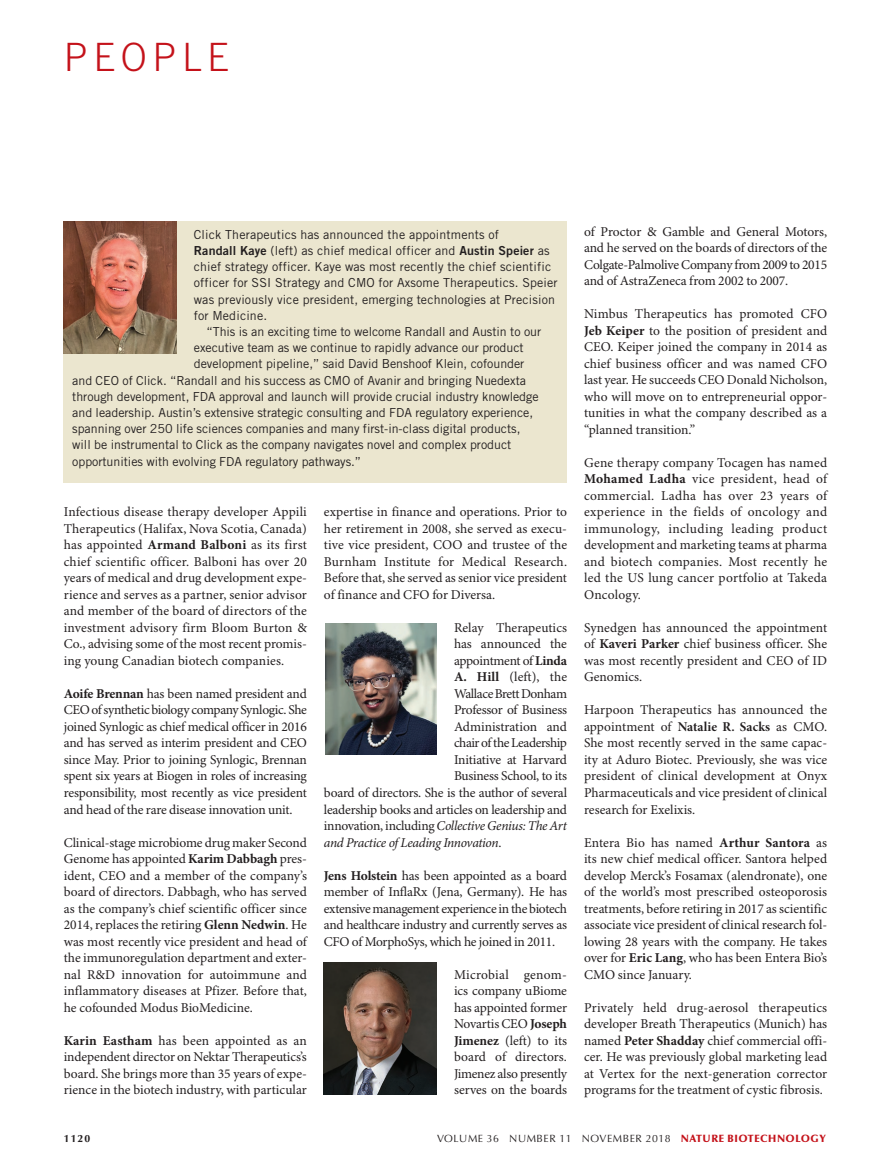
<style>
.page{position:relative;width:891px;height:1175px;background:#fff}
.page>*{position:absolute;margin:0;border:0;box-sizing:border-box;transform-origin:0 0}
.t1{font:300 39px "Trade Gothic LT Std";letter-spacing:.145em;color:#c4121a}
.TEXT_first{font:13.5px/16.5px "Minion Pro";letter-spacing:-.005em;color:#231f20;text-align:justify}
.TEXT_first-2{font:italic 13.5px "Minion Pro";letter-spacing:-.025em;color:#231f20}
.TEXT_first-3{font:13.5px "Minion Pro";letter-spacing:-.03em;color:#231f20}
.TEXT_first-4{font:13.5px "Minion Pro";letter-spacing:-.035em;color:#231f20}
.BOX_text_body{font:12.45px "Trade Gothic LT Std";letter-spacing:-.005em;color:#231f20}
.BOX_text_first{font:12.45px/16.2px "Trade Gothic LT Std";letter-spacing:.01em;color:#231f20}
.t2{font:10.5px "Optima LT Std";letter-spacing:.05em;color:#231f20}
.t3{font:700 10.5px "Optima LT Std";color:#231f20}
.s1{font-family:"Trade Gothic LT Std Bd 2"}
.s2{font-weight:700}
.s3{font-style:normal}
.s4{font-family:"Minion Pro Bold Subh"}
.s5{font-weight:900;color:#c4121a}
</style>
<div class="page">
<div style="left:64px;top:221px;width:503px;height:261px;background:#ebe6cf"></div>
<img style="left:64px;top:221px;width:113px;height:132px">
<img style="left:325px;top:623px;width:112px;height:132px">
<img style="left:324px;top:962px;width:113px;height:132px">
<h1 class="t1" style="left:64px;top:34px;width:167px">PEOPLE</h1>
<p class="BOX_text_first" style="left:194px;top:226px;width:365px">Click Therapeutics has announced the appointments of<br><span class="s1">Randall Kaye</span> (left) as chief medical officer and <span class="s1">Austin Speier</span> as chief strategy officer. Kaye was most recently the chief scientific officer for SSI Strategy and CMO for Axsome Therapeutics. Speier was previously vice president, emerging technologies at Precision for Medicine.</p>
<p class="BOX_text_body" style="left:207px;top:324px;width:336px">“This is an exciting time to welcome Randall and Austin to our</p>
<p class="BOX_text_body" style="left:194px;top:340px;width:331px">executive team as we continue to rapidly advance our product</p>
<p class="BOX_text_body" style="left:194px;top:356px;width:332px">development pipeline,” said David Benshoof Klein, cofounder</p>
<p class="BOX_text_body" style="left:72px;top:372px;width:455px">and CEO of Click. “Randall and his success as CMO of Avanir and bringing Nuedexta</p>
<p class="BOX_text_body" style="left:72px;top:389px;width:468px">through development, FDA approval and launch will provide crucial industry knowledge</p>
<p class="BOX_text_body" style="left:72px;top:405px;width:462px">and leadership. Austin’s extensive strategic consulting and FDA regulatory experience,</p>
<p class="BOX_text_body" style="left:72px;top:421px;width:450px">spanning over 250 life sciences companies and many first-in-class digital products,</p>
<p class="BOX_text_body" style="left:72px;top:437px;width:441px">will be instrumental to Click as the company navigates novel and complex product</p>
<p class="BOX_text_body" style="left:72px;top:453px;width:290px">opportunities with evolving FDA regulatory pathways.”</p>
<p class="TEXT_first" style="left:64px;top:504px;width:245px">Infectious disease therapy developer Appili Therapeutics (Halifax, Nova Scotia, Canada) has appointed <span class="s2">Armand Balboni</span> as its first chief scientific officer. Balboni has over 20 years of medical and drug development expe&shy;rience and serves as a partner, senior advisor and member of the board of directors of the investment advisory firm Bloom Burton &amp; Co., advising some of the most recent promis&shy;ing young Canadian biotech companies.</p>
<p class="TEXT_first" style="left:64px;top:686px;width:245px"><span class="s2">Aoife Brennan</span> has been named president and CEO of synthetic biology company Synlogic. She joined Synlogic as chief medical officer in 2016 and has served as interim president and CEO since May. Prior to joining Synlogic, Brennan spent six years at Biogen in roles of increasing responsibility, most recently as vice president and head of the rare disease innovation unit.</p>
<p class="TEXT_first" style="left:64px;top:834px;width:245px">Clinical-stage microbiome drug maker Second Genome has appointed <span class="s2">Karim Dabbagh</span> pres&shy;ident, CEO and a member of the company’s board of directors. Dabbagh, who has served as the company’s chief scientific officer since 2014, replaces the retiring <span class="s2">Glenn Nedwin</span>. He was most recently vice president and head of the immunoregulation department and exter&shy;nal R&amp;D innovation for autoimmune and inflammatory diseases at Pfizer. Before that, he cofounded Modus BioMedicine.</p>
<p class="TEXT_first" style="left:64px;top:1032px;width:245px"><span class="s2">Karin Eastham</span> has been appointed as an independent director on Nektar Therapeutics’s board. She brings more than 35 years of expe&shy;rience in the biotech industry, with particular</p>
<p class="TEXT_first" style="left:324px;top:504px;width:245px">expertise in finance and operations. Prior to her retirement in 2008, she served as execu&shy;tive vice president, COO and trustee of the Burnham Institute for Medical Research.<br>Before that, she served as senior vice president of finance and CFO for Diversa.</p>
<p class="TEXT_first" style="left:454px;top:620px;width:115px">Relay Therapeutics</p>
<p class="TEXT_first" style="left:454px;top:636px;width:115px">has announced the</p>
<p class="TEXT_first-3" style="left:454px;top:652px;width:115px">appointment of <span class="s2">Linda</span></p>
<p class="TEXT_first" style="left:454px;top:669px;width:115px"><span class="s2">A. Hill</span> (left), the</p>
<p class="TEXT_first-4" style="left:454px;top:685px;width:115px">Wallace Brett Donham</p>
<p class="TEXT_first" style="left:454px;top:702px;width:115px">Professor of Business</p>
<p class="TEXT_first" style="left:454px;top:719px;width:115px">Administration and</p>
<p class="TEXT_first-3" style="left:454px;top:735px;width:115px">chair of the Leadership</p>
<p class="TEXT_first" style="left:454px;top:752px;width:115px">Initiative at Harvard</p>
<p class="TEXT_first" style="left:454px;top:768px;width:115px">Business School, to its</p>
<p class="TEXT_first" style="left:324px;top:785px;width:245px">board of directors. She is the author of several</p>
<p class="TEXT_first" style="left:324px;top:801px;width:245px">leadership books and articles on leadership and</p>
<p class="TEXT_first-2" style="left:324px;top:817px;width:245px"><span class="s3">innovation, including</span> Collective Genius: The Art</p>
<p class="TEXT_first-2" style="left:324px;top:834px;width:179px">and Practice of Leading Innovation<span class="s3">.</span></p>
<p class="TEXT_first" style="left:324px;top:867px;width:245px"><span class="s2">Jens Holstein</span> has been appointed as a board member of InflaRx (Jena, Germany). He has extensive management experience in the biotech and healthcare industry and currently serves as CFO of MorphoSys, which he joined in 2011.</p>
<p class="TEXT_first" style="left:454px;top:966px;width:115px">Microbial genom&shy;ics company uBiome has appointed former Novartis CEO <span class="s2">Joseph Jimenez</span> (left) to its board of directors.<br>Jimenez also presently serves on the boards</p>
<p class="TEXT_first" style="left:584px;top:224px;width:245px">of Proctor &amp; Gamble and General Motors, and he served on the boards of directors of the Colgate-Palmolive Company from 2009 to 2015 and of AstraZeneca from 2002 to 2007.</p>
<p class="TEXT_first" style="left:584px;top:306px;width:245px">Nimbus Therapeutics has promoted CFO <span class="s2">Jeb Keiper</span> to the position of president and CEO. Keiper joined the company in 2014 as chief business officer and was named CFO last year. He succeeds CEO Donald Nicholson, who will move on to entrepreneurial oppor&shy;tunities in what the company described as a “planned transition.”</p>
<p class="TEXT_first" style="left:584px;top:455px;width:245px">Gene therapy company Tocagen has named <span class="s2">Mohamed Ladha</span> vice president, head of commercial. Ladha has over 23 years of experience in the fields of oncology and immunology, including leading product development and marketing teams at pharma and biotech companies. Most recently he led the US lung cancer portfolio at Takeda Oncology.</p>
<p class="TEXT_first" style="left:584px;top:620px;width:245px">Synedgen has announced the appointment of <span class="s2">Kaveri Parker</span> chief business officer. She was most recently president and CEO of ID Genomics.</p>
<p class="TEXT_first" style="left:584px;top:702px;width:245px">Harpoon Therapeutics has announced the appointment of <span class="s4">Natalie R. Sacks</span> as CMO.<br>She most recently served in the same capac&shy;ity at Aduro Biotec. Previously, she was vice president of clinical development at Onyx Pharmaceuticals and vice president of clinical research for Exelixis.</p>
<p class="TEXT_first" style="left:584px;top:834px;width:245px">Entera Bio has named <span class="s2">Arthur Santora</span> as its new chief medical officer. Santora helped develop Merck’s Fosamax (alendronate), one of the world’s most prescribed osteoporosis treatments, before retiring in 2017 as scientific associate vice president of clinical research fol&shy;lowing 28 years with the company. He takes over for <span class="s2">Eric Lang</span>, who has been Entera Bio’s CMO since January.</p>
<p class="TEXT_first" style="left:584px;top:999px;width:245px">Privately held drug-aerosol therapeutics developer Breath Therapeutics (Munich) has named <span class="s2">Peter Shadday</span> chief commercial offi&shy;cer. He was previously global marketing lead at Vertex for the next-generation corrector programs for the treatment of cystic fibrosis.</p>
<p class="t3" style="left:64px;top:1132px;width:28px">1120</p>
<p class="t2" style="left:437px;top:1132px;width:390px">VOLUME 36 NUMBER 11 NOVEMBER 2018 <span class="s5">NATURE BIOTECHNOLOGY</span></p>
</div>
